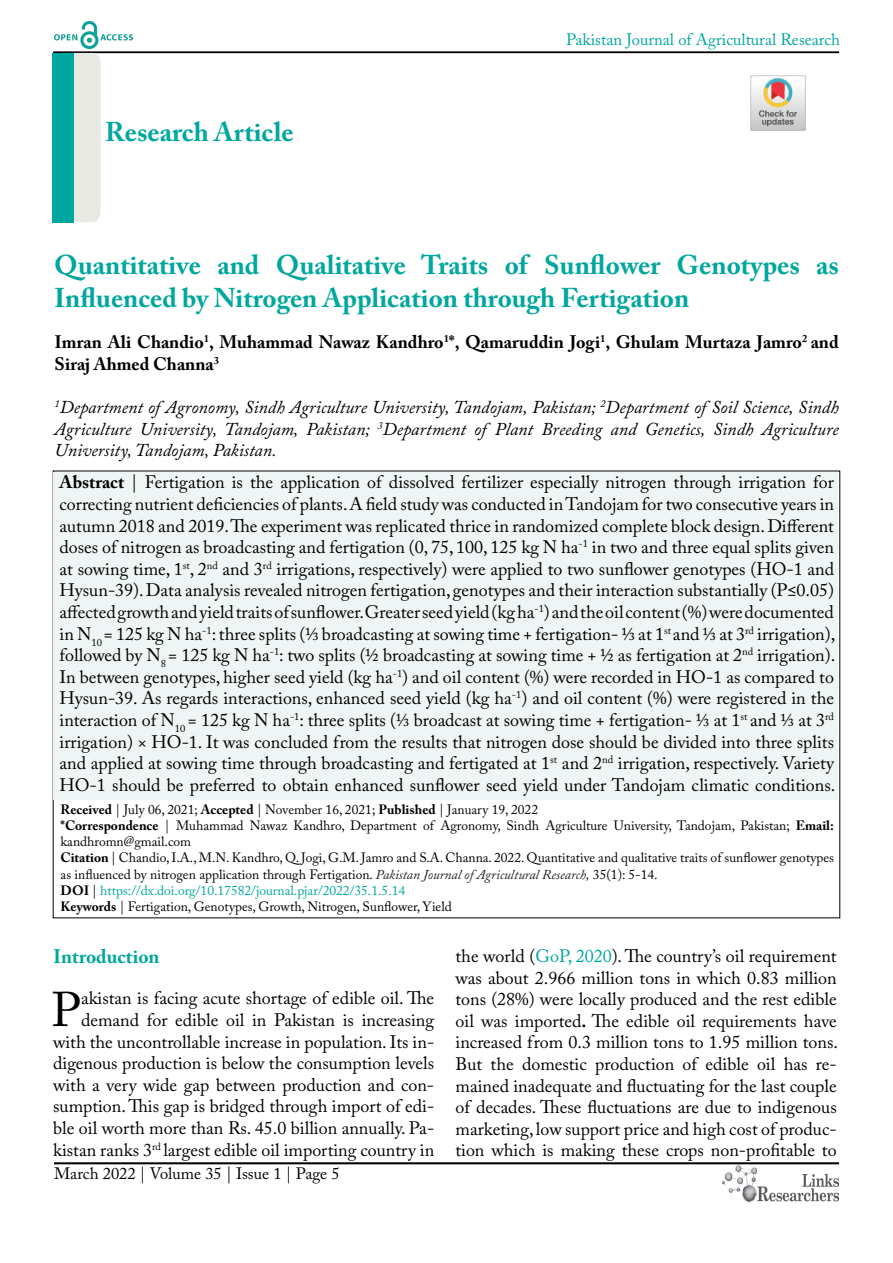
<style>
.page{position:relative;width:893px;height:1263px;background:#fff}
.page>*{position:absolute;margin:0;border:0;box-sizing:border-box;transform-origin:0 0}
.t1{font:48.45px "Adobe Caslon Pro";color:#000}
.t2{font:700 27px/32.4px "Adobe Caslon Pro";color:#00a79e}
.t3{font:700 19.5px "Adobe Caslon Pro";color:#00a79e}
.t4{font:18px/21.6px "Adobe Caslon Pro";color:#000;text-align:justify}
.t5{font:italic 18px/21.6px "Adobe Caslon Pro";color:#000;text-align:justify}
.t6{font:700 18px/21.6px "Adobe Caslon Pro";color:#000}
.t7{font:16.5px "Adobe Caslon Pro";color:#00a79e}
.t8{font:16.5px "Adobe Caslon Pro";color:#000}
.t9{font:13.5px/16.2px "Adobe Caslon Pro";color:#000}
.s1{font-weight:700}
.s2{font-style:italic;color:#222}
.s3{font-style:italic}
.s4{color:#00a79e}
</style>
<div class="page">
<hr style="left:53px;top:51px;width:786px;height:2px;background:#000">
<hr style="left:54px;top:1162px;width:785px;height:2px;background:#000">
<img style="left:722px;top:1166px;width:117px;height:36px">
<img style="left:54px;top:22px;width:78px;height:27px">
<div style="left:54px;top:53px;width:46px;height:169px;background:#e9e9e4;border-radius:9px"></div>
<div style="left:53px;top:53px;width:21px;height:169px;background:#00a79e"></div>
<div style="left:54px;top:472px;width:784px;height:328px;background:#eef5f4"></div>
<img style="left:750px;top:75px;width:56px;height:56px">
<h2 class="t2" style="left:105px;top:116px;width:190px">Research Article</h2>
<p class="t7" style="left:566px;top:30px;width:276px">Pakistan Journal of Agricultural Research</p>
<h2 class="t2" style="left:54px;top:249px;width:786px">Quantitative and Qualitative Traits of Sunflower Genotypes as<br>Influenced by Nitrogen Application through Fertigation</h2>
<p class="t6" style="left:55px;top:331px;width:786px">Imran Ali Chandio<sup>1</sup>, Muhammad Nawaz Kandhro<sup>1</sup>*, Qamaruddin Jogi<sup>1</sup>, Ghulam Murtaza Jamro<sup>2</sup> and<br>Siraj Ahmed Channa<sup>3</sup></p>
<p class="t5" style="left:55px;top:396px;width:786px"><sup>1</sup>Department of Agronomy, Sindh Agriculture University, Tandojam, Pakistan; <sup>2</sup>Department of Soil Science, Sindh Agriculture University, Tandojam, Pakistan; <sup>3</sup>Department of Plant Breeding and Genetics, Sindh Agriculture University, Tandojam, Pakistan.</p>
<p class="t4" style="left:60px;top:471px;width:777px"><span class="s1">Abstract</span> | Fertigation is the application of dissolved fertilizer especially nitrogen through irrigation for correcting nutrient deficiencies of plants. A field study was conducted in Tandojam for two consecutive years in autumn 2018 and 2019. The experiment was replicated thrice in randomized complete block design. Different doses of nitrogen as broadcasting and fertigation (0, 75, 100, 125 kg N ha<sup>-1</sup> in two and three equal splits given at sowing time, 1<sup>st</sup>, 2<sup>nd</sup> and 3<sup>rd</sup> irrigations, respectively) were applied to two sunflower genotypes (HO-1 and Hysun-39). Data analysis revealed nitrogen fertigation, genotypes and their interaction substantially (P≤0.05) affected growth and yield traits of sunflower. Greater seed yield (kg ha<sup>-1</sup>) and the oil content (%) were documented in N<sub>10</sub> = 125 kg N ha<sup>-1</sup>: three splits (⅓ broadcasting at sowing time + fertigation- ⅓ at 1<sup>st</sup> and ⅓ at 3<sup>rd</sup> irrigation), followed by N<sub>8</sub> = 125 kg N ha<sup>-1</sup>: two splits (½ broadcasting at sowing time + ½ as fertigation at 2<sup>nd</sup> irrigation).<br>In between genotypes, higher seed yield (kg ha<sup>-1</sup>) and oil content (%) were recorded in HO-1 as compared to Hysun-39. As regards interactions, enhanced seed yield (kg ha<sup>-1</sup>) and oil content (%) were registered in the interaction of N<sub>10</sub> = 125 kg N ha<sup>-1</sup>: three splits (⅓ broadcast at sowing time + fertigation- ⅓ at 1<sup>st</sup> and ⅓ at 3<sup>rd </sup>irrigation) × HO-1. It was concluded from the results that nitrogen dose should be divided into three splits and applied at sowing time through broadcasting and fertigated at 1<sup>st</sup> and 2<sup>nd</sup> irrigation, respectively. Variety HO-1 should be preferred to obtain enhanced sunflower seed yield under Tandojam climatic conditions.</p>
<p class="t9" style="left:61px;top:801px;width:775px"><span class="s1">Received</span> | July 06, 2021; <span class="s1">Accepted</span> | November 16, 2021; <span class="s1">Published</span> | January 19, 2022<br><span class="s1">*Correspondence</span> | Muhammad Nawaz Kandhro, Department of Agronomy, Sindh Agriculture University, Tandojam, Pakistan; <span class="s1">Email: </span>kandhromn@gmail.com<br><span class="s1">Citation</span> | Chandio, I.A., M.N. Kandhro, Q. Jogi, G.M. Jamro and S.A. Channa. 2022. Quantitative and qualitative traits of sunflower genotypes as influenced by nitrogen application through Fertigation. <span class="s2">Pakistan Journal of Agricultural Research</span><span class="s3">,</span> 35(1): 5-14.<br><span class="s1">DOI</span> | <span class="s4">https://dx.doi.org/10.17582/journal.pjar/2022/35.1.5.14<br></span><span class="s1">Keywords</span> | Fertigation, Genotypes, Growth, Nitrogen, Sunflower, Yield</p>
<p class="t3" style="left:53px;top:945px;width:108px">Introduction</p>
<h1 class="t1" style="left:52px;top:981px;width:31px">P</h1>
<p class="t4" style="left:53px;top:987px;width:383px;text-align:right">akistan is facing acute shortage of edible oil. The demand for edible oil in Pakistan is increasing with the uncontrollable increase in population. Its in&shy;digenous production is below the consumption levels with a very wide gap between production and con&shy;sumption. This gap is bridged through import of edi&shy;ble oil worth more than Rs. 45.0 billion annually. Pa&shy;kistan ranks 3<sup>rd</sup> largest edible oil importing country in</p>
<p class="t8" style="left:54px;top:1164px;width:287px">March 2022 | Volume 35 | Issue 1 | Page 5</p>
<p class="t4" style="left:456px;top:945px;width:384px">the world (<span class="s4">GoP, 2020</span>). The country’s oil requirement was about 2.966 million tons in which 0.83 million tons (28%) were locally produced and the rest edible oil was imported<span class="s1">.</span> The edible oil requirements have increased from 0.3 million tons to 1.95 million tons.<br>But the domestic production of edible oil has re&shy;mained inadequate and fluctuating for the last couple of decades. These fluctuations are due to indigenous marketing, low support price and high cost of produc&shy;tion which is making these crops non-profitable to</p>
</div>
